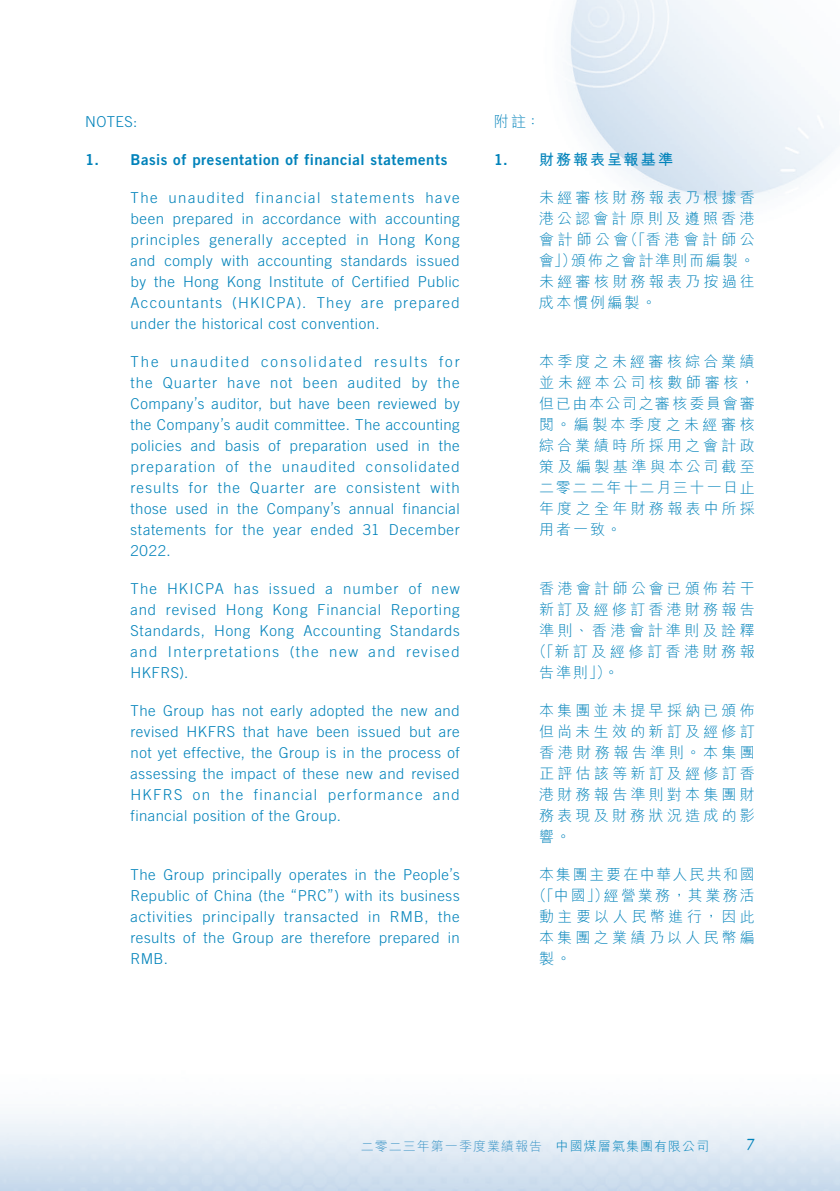
<style>
.page{position:relative;width:840px;height:1191px;background:#fff}
.page>*{position:absolute;margin:0;border:0;box-sizing:border-box;transform-origin:0 0}
.t1{font:17px "Stempel Garamond LT Std";color:#0082ba}
.t2{font:300 15px/21px "Trade Gothic LT Std";letter-spacing:.04em;color:#0082ba;text-align:justify}
.t3{font:300 15px/21px "M Hei HK";letter-spacing:.21em;color:#0082ba;text-align:justify}
.t4{font:15px "Trade Gothic LT Std Bd 2";letter-spacing:.035em;color:#0082ba}
.t5{font:300 15px "M Hei HK";letter-spacing:.23em;color:#0082ba}
.t6{font:300 15px "M Hei HK";letter-spacing:.135em;color:#0082ba}
.t7{font:300 15px "M Hei HK";letter-spacing:.115em;color:#0082ba}
.t8{font:300 15px "M Hei HK";letter-spacing:.235em;color:#0082ba}
.t9{font:700 15px "M Hei HK";letter-spacing:.13em;color:#0082ba}
.t10{font:300 13px "M Hei HK";letter-spacing:.08em;color:#3993c5}
.s1{font-family:"Trade Gothic LT Std Bd 2";font-weight:400}
.s2{color:#0082ba}
</style>
<div class="page">
<p class="t2" style="left:85px;top:111px;width:54px">NOTES:</p>
<p class="t4" style="left:85px;top:150px;width:363px">1. Basis of presentation of financial statements</p>
<p class="t2" style="left:130px;top:187px;width:330px">The unaudited financial statements have been prepared in accordance with accounting principles generally accepted in Hong Kong and comply with accounting standards issued by the Hong Kong Institute of Certified Public Accountants (HKICPA). They are prepared under the historical cost convention.</p>
<p class="t2" style="left:130px;top:351px;width:330px">The unaudited consolidated results for the Quarter have not been audited by the Company’s auditor, but have been reviewed by the Company’s audit committee. The accounting policies and basis of preparation used in the preparation of the unaudited consolidated results for the Quarter are consistent with those used in the Company’s annual financial statements for the year ended 31 December 2022.</p>
<p class="t2" style="left:130px;top:578px;width:330px">The HKICPA has issued a number of new and revised Hong Kong Financial Reporting Standards, Hong Kong Accounting Standards and Interpretations (the new and revised HKFRS).</p>
<p class="t2" style="left:130px;top:700px;width:330px">The Group has not early adopted the new and revised HKFRS that have been issued but are not yet effective, the Group is in the process of assessing the impact of these new and revised HKFRS on the financial performance and financial position of the Group.</p>
<p class="t2" style="left:130px;top:864px;width:330px">The Group principally operates in the People’s Republic of China (the “PRC”) with its business activities principally transacted in RMB, the results of the Group are therefore prepared in RMB.</p>
<p class="t3" style="left:493px;top:111px;width:48px">附註：</p>
<p class="t9" style="left:493px;top:148px;width:181px"><span class="s1">1.</span> 財務報表呈報基準</p>
<p class="t3" style="left:539px;top:187px;width:217px">未經審核財務報表乃根據香港公認會計原則及遵照香港會計師公會（「香港會計師公會」）頒佈之會計準則而編製。未經審核財務報表乃按過往成本慣例編製。</p>
<p class="t3" style="left:539px;top:351px;width:217px">本季度之未經審核綜合業績並未經本公司核數師審核，但已由本公司之審核委員會審閱。編製本季度之未經審核綜合業績時所採用之會計政策及編製基準與本公司截至二零二二年十二月三十一日止年度之全年財務報表中所採用者一致。</p>
<p class="t3" style="left:539px;top:578px;width:217px">香港會計師公會已頒佈若干</p>
<p class="t3" style="left:539px;top:599px;width:217px">新訂及經修訂香港財務報告</p>
<p class="t8" style="left:539px;top:623px;width:217px">準則、香港會計準則及詮釋</p>
<p class="t5" style="left:531px;top:644px;width:224px">（「新訂及經修訂香港財務報</p>
<p class="t3" style="left:539px;top:662px;width:81px">告準則」）。</p>
<p class="t3" style="left:539px;top:700px;width:217px">本集團並未提早採納已頒佈但尚未生效的新訂及經修訂香港財務報告準則。本集團正評估該等新訂及經修訂香港財務報告準則對本集團財務表現及財務狀況造成的影響。</p>
<p class="t7" style="left:539px;top:867px;width:217px">本集團主要在中華人民共和國</p>
<p class="t6" style="left:531px;top:888px;width:224px">（「中國」）經營業務，其業務活</p>
<p class="t5" style="left:539px;top:909px;width:217px">動主要以人民幣進行，因此</p>
<p class="t3" style="left:539px;top:927px;width:217px">本集團之業績乃以人民幣編</p>
<p class="t3" style="left:539px;top:948px;width:33px">製。</p>
<p class="t10" style="left:360px;top:1139px;width:349px">二零二三年第一季度業績報告 <span class="s2">中國煤層氣集團有限公司</span></p>
<p class="t1" style="left:746px;top:1134px;width:10px">7</p>
</div>
